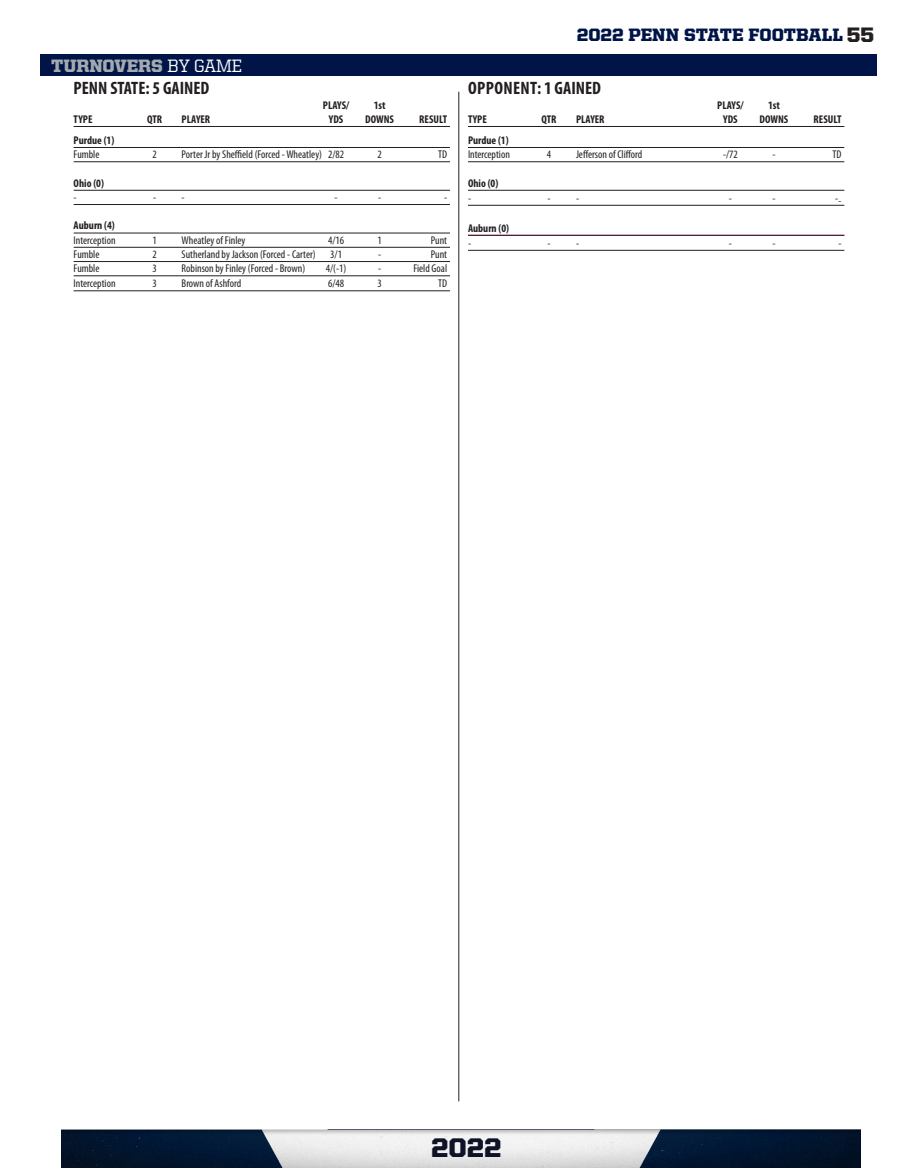
<style>
.page{position:relative;width:918px;height:1175px;background:#fff}
.page>*{position:absolute;margin:0;border:0;box-sizing:border-box;transform-origin:0 0}
.t1{font:900 27px "United Serif Reg";color:#0e1327}
.t2{font:900 18px "United Serif Reg";color:#001447}
.t3{font:700 condensed 18px "Myriad Pro";color:#231f20}
.t4{font:700 condensed 18px "Myriad Pro";letter-spacing:.02em;color:#231f20}
.t5{font:900 18px "United Serif Reg";letter-spacing:-.01em;color:#a2aaaf}
.t6{font:condensed 11.25px "Myriad Pro";color:#231f20}
.t7{font:700 condensed 11.25px "Myriad Pro";color:#231f20}
.s1{font-size:21px;color:#231f20}
.s2{font-weight:500;color:#fff}
</style>
<div class="page">
<img style="left:61px;top:1130px;width:799px;height:37px">
<hr style="left:74px;top:126px;width:376px;height:1px;background:#231f20">
<hr style="left:74px;top:147px;width:376px;height:1px;background:#231f20">
<hr style="left:74px;top:161px;width:376px;height:1px;background:#231f20">
<hr style="left:74px;top:190px;width:376px;height:1px;background:#231f20">
<hr style="left:74px;top:204px;width:376px;height:1px;background:#231f20">
<hr style="left:74px;top:233px;width:376px;height:1px;background:#231f20">
<hr style="left:74px;top:247px;width:376px;height:1px;background:#231f20">
<hr style="left:74px;top:261px;width:376px;height:1px;background:#231f20">
<hr style="left:74px;top:275px;width:376px;height:1px;background:#231f20">
<hr style="left:74px;top:290px;width:376px;height:1px;background:#231f20">
<hr style="left:468px;top:126px;width:376px;height:1px;background:#231f20">
<hr style="left:468px;top:147px;width:376px;height:1px;background:#231f20">
<hr style="left:468px;top:161px;width:376px;height:1px;background:#231f20">
<hr style="left:468px;top:190px;width:376px;height:1px;background:#231f20">
<hr style="left:468px;top:205px;width:376px;height:1px;background:#231f20">
<hr style="left:468px;top:235px;width:376px;height:1px;background:#231f20">
<hr style="left:468px;top:250px;width:376px;height:1px;background:#231f20">
<div style="left:40px;top:54px;width:838px;height:21px;background:#001447"></div>
<hr style="left:459px;top:92px;width:1px;height:1009px;background:#231f20">
<h2 class="t2" style="left:577px;top:25px;width:299px">2022 PENN STATE FOOTBALL <span class="s1">55</span></h2>
<p class="t5" style="left:51px;top:55px;width:193px">TURNOVERS <span class="s2">BY GAME</span></p>
<p class="t3" style="left:74px;top:77px;width:137px">PENN STATE: 5 GAINED</p>
<p class="t4" style="left:468px;top:77px;width:134px">OPPONENT: 1 GAINED</p>
<p class="t7" style="left:323px;top:98px;width:28px">PLAYS/</p>
<p class="t7" style="left:374px;top:98px;width:13px">1st</p>
<p class="t7" style="left:717px;top:98px;width:28px">PLAYS/</p>
<p class="t7" style="left:768px;top:98px;width:13px">1st</p>
<p class="t7" style="left:74px;top:112px;width:20px">TYPE</p>
<p class="t7" style="left:147px;top:112px;width:17px">QTR</p>
<p class="t7" style="left:182px;top:112px;width:30px">PLAYER</p>
<p class="t7" style="left:329px;top:112px;width:16px">YDS</p>
<p class="t7" style="left:365px;top:112px;width:30px">DOWNS</p>
<p class="t7" style="left:419px;top:112px;width:29px">RESULT</p>
<p class="t7" style="left:74px;top:133px;width:42px">Purdue (1)</p>
<p class="t6" style="left:74px;top:148px;width:27px">Fumble</p>
<p class="t6" style="left:152px;top:148px;width:6px">2</p>
<p class="t6" style="left:182px;top:148px;width:164px">Porter Jr by Sheffield (Forced - Wheatley) 2/82</p>
<p class="t6" style="left:377px;top:148px;width:6px">2</p>
<p class="t6" style="left:438px;top:148px;width:10px">TD</p>
<p class="t7" style="left:74px;top:176px;width:32px">Ohio (0)</p>
<p class="t6" style="left:74px;top:190px;width:5px">-</p>
<p class="t6" style="left:153px;top:190px;width:33px">- -</p>
<p class="t6" style="left:335px;top:190px;width:5px">-</p>
<p class="t6" style="left:378px;top:190px;width:5px">-</p>
<p class="t6" style="left:444px;top:190px;width:5px">-</p>
<p class="t7" style="left:74px;top:219px;width:43px">Auburn (4)</p>
<p class="t6" style="left:74px;top:233px;width:43px">Interception</p>
<p class="t6" style="left:152px;top:233px;width:6px">1</p>
<p class="t6" style="left:182px;top:233px;width:65px">Wheatley of Finley</p>
<p class="t6" style="left:328px;top:233px;width:18px">4/16</p>
<p class="t6" style="left:377px;top:233px;width:6px">1</p>
<p class="t6" style="left:431px;top:233px;width:18px">Punt</p>
<p class="t6" style="left:74px;top:247px;width:27px">Fumble</p>
<p class="t6" style="left:152px;top:247px;width:6px">2</p>
<p class="t6" style="left:182px;top:247px;width:136px">Sutherland by Jackson (Forced - Carter)</p>
<p class="t6" style="left:330px;top:247px;width:13px">3/1</p>
<p class="t6" style="left:378px;top:247px;width:5px">-</p>
<p class="t6" style="left:431px;top:247px;width:18px">Punt</p>
<p class="t6" style="left:74px;top:262px;width:27px">Fumble</p>
<p class="t6" style="left:152px;top:262px;width:6px">3</p>
<p class="t6" style="left:182px;top:262px;width:125px">Robinson by Finley (Forced - Brown)</p>
<p class="t6" style="left:326px;top:262px;width:22px">4/(-1)</p>
<p class="t6" style="left:378px;top:262px;width:5px">-</p>
<p class="t6" style="left:413px;top:262px;width:35px">Field Goal</p>
<p class="t6" style="left:74px;top:277px;width:43px">Interception</p>
<p class="t6" style="left:152px;top:277px;width:6px">3</p>
<p class="t6" style="left:182px;top:277px;width:61px">Brown of Ashford</p>
<p class="t6" style="left:328px;top:277px;width:18px">6/48</p>
<p class="t6" style="left:377px;top:277px;width:6px">3</p>
<p class="t6" style="left:438px;top:277px;width:10px">TD</p>
<p class="t7" style="left:468px;top:112px;width:20px">TYPE</p>
<p class="t7" style="left:541px;top:112px;width:17px">QTR</p>
<p class="t7" style="left:576px;top:112px;width:30px">PLAYER</p>
<p class="t7" style="left:723px;top:112px;width:16px">YDS</p>
<p class="t7" style="left:760px;top:112px;width:30px">DOWNS</p>
<p class="t7" style="left:814px;top:112px;width:29px">RESULT</p>
<p class="t7" style="left:468px;top:133px;width:42px">Purdue (1)</p>
<p class="t6" style="left:468px;top:148px;width:43px">Interception</p>
<p class="t6" style="left:547px;top:148px;width:6px">4</p>
<p class="t6" style="left:576px;top:148px;width:68px">Jefferson of Clifford</p>
<p class="t6" style="left:723px;top:148px;width:16px">-/72</p>
<p class="t6" style="left:772px;top:148px;width:5px">-</p>
<p class="t6" style="left:833px;top:148px;width:10px">TD</p>
<p class="t7" style="left:468px;top:176px;width:32px">Ohio (0)</p>
<p class="t6" style="left:468px;top:191px;width:5px">-</p>
<p class="t6" style="left:547px;top:191px;width:33px">- -</p>
<p class="t6" style="left:729px;top:191px;width:5px">-</p>
<p class="t6" style="left:772px;top:191px;width:5px">-</p>
<p class="t6" style="left:835px;top:191px;width:8px">-<sub>-</sub></p>
<p class="t7" style="left:468px;top:221px;width:43px">Auburn (0)</p>
<p class="t6" style="left:468px;top:236px;width:5px">-</p>
<p class="t6" style="left:547px;top:236px;width:33px">- -</p>
<p class="t6" style="left:729px;top:236px;width:5px">-</p>
<p class="t6" style="left:772px;top:236px;width:5px">-</p>
<p class="t6" style="left:838px;top:236px;width:5px">-</p>
<h1 class="t1" style="left:431px;top:1132px;width:71px">2022</h1>
</div>
